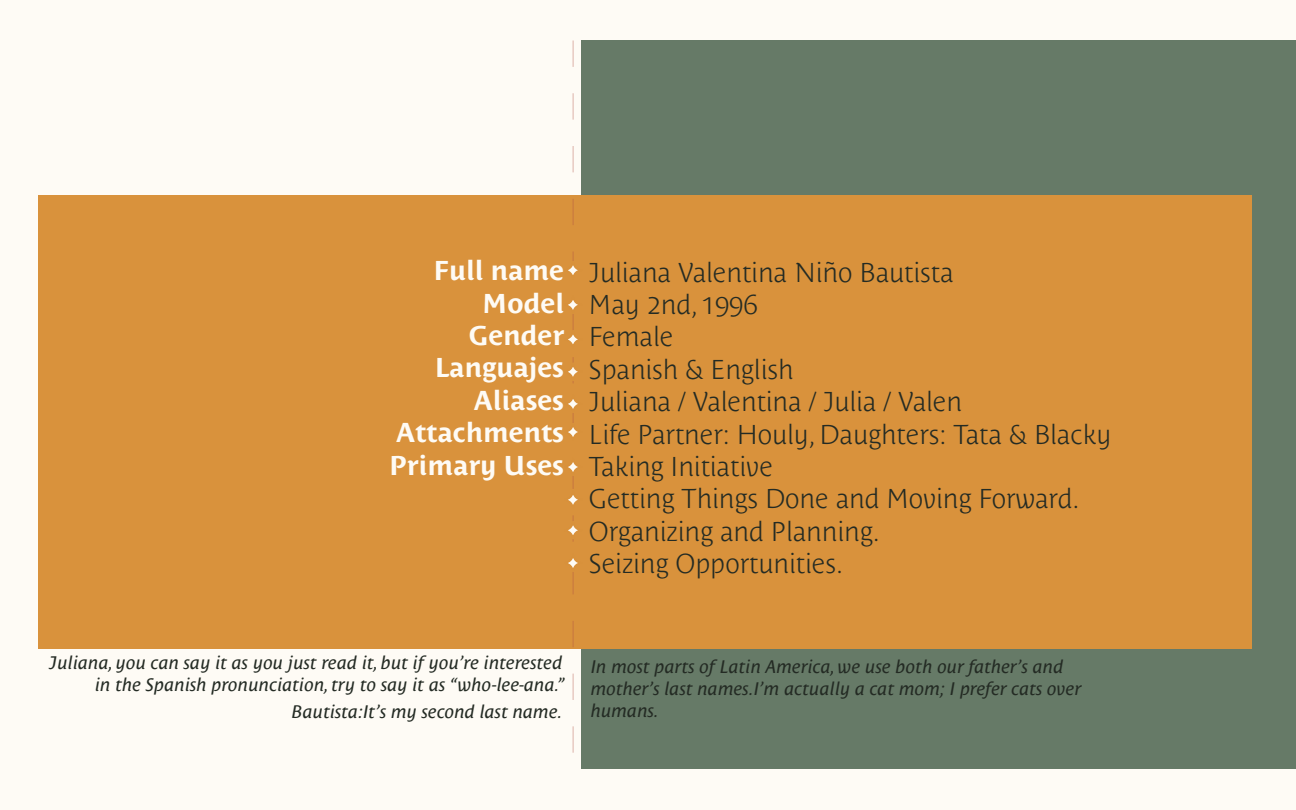
<style>
.page{position:relative;width:1296px;height:810px;background:#fff}
.page>*{position:absolute;margin:0;border:0;box-sizing:border-box;transform-origin:0 0}
.t1{font:300 27px "Costa Std";color:#242b24}
.t2{font:700 27px "Costa Std";color:#fefbf5}
.t3{font:italic 18px/21.6px "Costa Std";color:#242b24;text-align:right}
</style>
<div class="page">
<div style="left:591px;top:40px;width:700px;height:730px;background:#667a67"></div>
<div style="left:38px;top:195px;width:1214px;height:454px;background:#d9923c"></div>
<svg style="left:568px;top:40px;width:23px;height:713px"></svg>
<p class="t2" style="left:434px;top:255px;width:132px">Full name</p>
<p class="t2" style="left:482px;top:287px;width:83px">Model</p>
<p class="t2" style="left:469px;top:320px;width:97px">Gender</p>
<p class="t2" style="left:435px;top:352px;width:131px">Languajes</p>
<p class="t2" style="left:474px;top:385px;width:92px">Aliases</p>
<p class="t2" style="left:396px;top:417px;width:169px">Attachments</p>
<p class="t2" style="left:389px;top:449px;width:177px">Primary Uses</p>
<p class="t1" style="left:589px;top:257px;width:366px">Juliana Valentina Niño Bautista</p>
<p class="t1" style="left:589px;top:289px;width:170px">May 2nd, 1996</p>
<p class="t1" style="left:589px;top:322px;width:86px">Female</p>
<p class="t1" style="left:589px;top:354px;width:206px">Spanish &amp; English</p>
<p class="t1" style="left:589px;top:387px;width:375px">Juliana / Valentina / Julia / Valen</p>
<p class="t1" style="left:589px;top:419px;width:524px">Life Partner: Houly, Daughters: Tata &amp; Blacky</p>
<p class="t1" style="left:589px;top:451px;width:186px">Taking Initiative</p>
<p class="t1" style="left:589px;top:484px;width:492px">Getting Things Done and Moving Forward.</p>
<p class="t1" style="left:589px;top:516px;width:292px">Organizing and Planning.</p>
<p class="t1" style="left:589px;top:549px;width:256px">Seizing Opportunities.</p>
<p class="t3" style="left:49px;top:652px;width:517px">Juliana, you can say it as you just read it, but if you’re interested in the Spanish pronunciation, try to say it as “who-lee-ana.”</p>
<p class="t3" style="left:292px;top:701px;width:272px">Bautista:It’s my second last name.</p>
<p class="t3" style="left:591px;top:656px;width:492px;text-align:left">In most parts of Latin America, we use both our father’s and mother’s last names.I’m actually a cat mom; I prefer cats over humans.</p>
</div>
